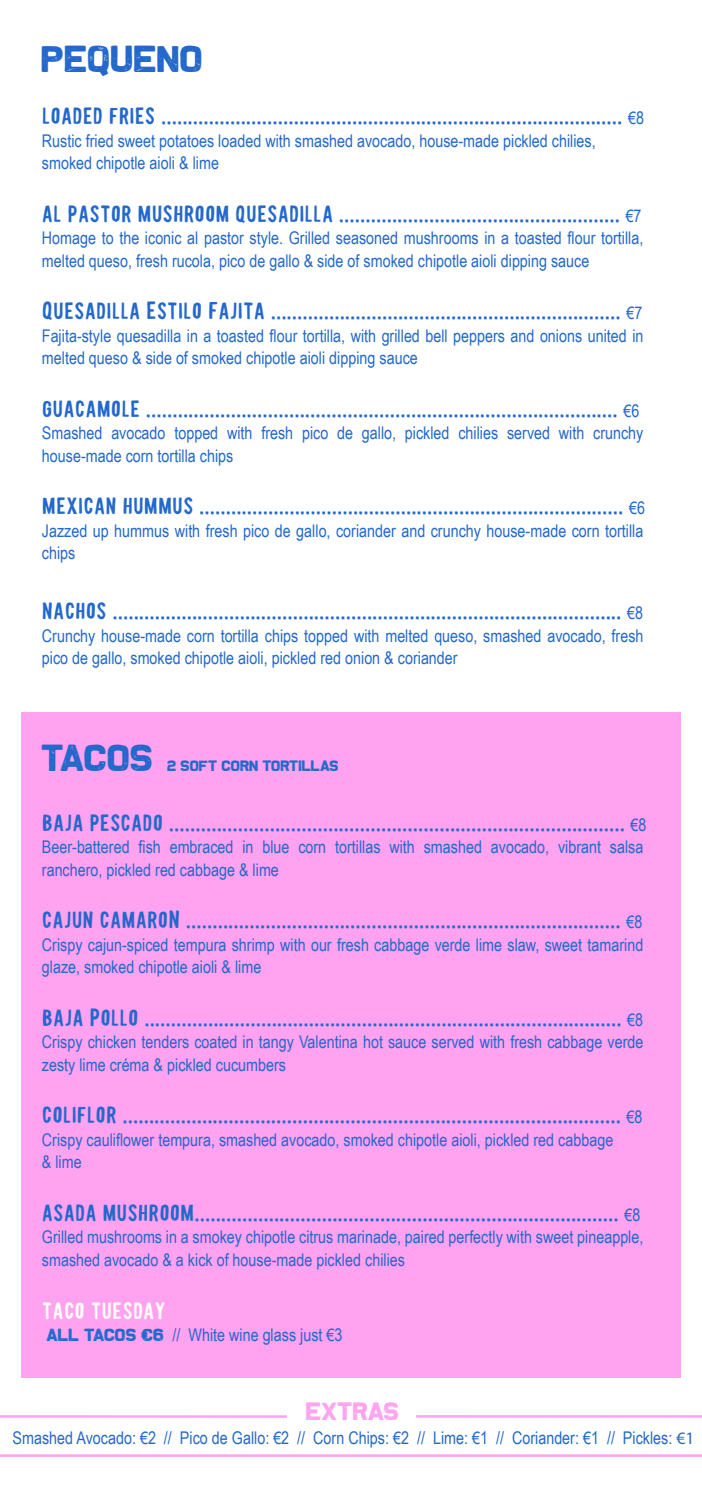
<style>
.page{position:relative;width:702px;height:1489px;background:#fff}
.page>*{position:absolute;margin:0;border:0;box-sizing:border-box;transform-origin:0 0}
.t1{font:37.5px "The Slugand Lion";color:#2368cc;scale:1.13 1}
.t2{font:25px "California Sunshine Basic";color:#2368cc}
.t3{font:25px "California Sunshine Basic";color:#fff}
.t4{font:25px "The Slugand Lion";color:#ffa2ef;scale:1.13 1}
.t5{font:17.5px/22.5px "Arial Narrow";color:#2368cc}
.t6{font:15px "The Slugand Lion";color:#2368cc;scale:1.13 1}
.s1{font-family:"Arial Narrow";font-size:17.5px}
.s2{font-family:"The Slugand Lion"}
.s3{font-family:"Myriad Pro"}
</style>
<div class="page">
<div style="left:21px;top:712px;width:659px;height:665px;background:#ffa2ef"></div>
<svg style="left:0;top:1415px;width:702px;height:42px"></svg>
<h1 class="t1" style="left:42px;top:39px;width:144px">PEQUENO</h1>
<h2 class="t2" style="left:42px;top:104px;width:603px">LOADED FRIES ....................................................................................... <span class="s1">€8</span></h2>
<p class="t5" style="left:42px;top:128px;width:555px">Rustic fried sweet potatoes loaded with smashed avocado, house-made pickled chilies, smoked chipotle aioli &amp; lime</p>
<h2 class="t2" style="left:42px;top:202px;width:601px">AL PASTOR MUSHROOM QUESADILLA ..................................................... <span class="s1">€7</span></h2>
<p class="t5" style="left:42px;top:226px;width:603px">Homage to the iconic al pastor style. Grilled seasoned mushrooms in a toasted flour tortilla, melted queso, fresh rucola, pico de gallo &amp; side of smoked chipotle aioli dipping sauce</p>
<h2 class="t2" style="left:42px;top:299px;width:602px">QUESADILLA ESTILO FAJITA .................................................................. <span class="s1">€7</span></h2>
<p class="t5" style="left:42px;top:323px;width:603px">Fajita-style quesadilla in a toasted flour tortilla, with grilled bell peppers and onions united in melted queso &amp; side of smoked chipotle aioli dipping sauce</p>
<h2 class="t2" style="left:42px;top:397px;width:599px">GUACAMOLE ......................................................................................... <span class="s1">€6</span></h2>
<p class="t5" style="left:42px;top:421px;width:603px">Smashed avocado topped with fresh pico de gallo, pickled chilies served with crunchy house-made corn tortilla chips</p>
<h2 class="t2" style="left:42px;top:494px;width:604px">MEXICAN HUMMUS ................................................................................ <span class="s1">€6</span></h2>
<p class="t5" style="left:42px;top:518px;width:603px">Jazzed up hummus with fresh pico de gallo, coriander and crunchy house-made corn tortilla chips</p>
<h2 class="t2" style="left:42px;top:599px;width:602px">NACHOS ................................................................................................ <span class="s1">€8</span></h2>
<p class="t5" style="left:42px;top:623px;width:603px">Crunchy house-made corn tortilla chips topped with melted queso, smashed avocado, fresh pico de gallo, smoked chipotle aioli, pickled red onion &amp; coriander</p>
<h1 class="t1" style="left:42px;top:737px;width:100px">TACOS</h1>
<p class="t6" style="left:167px;top:757px;width:153px">2 SOFT CORN TORTILLAS</p>
<h2 class="t2" style="left:42px;top:810px;width:606px">BAJA PESCADO ...................................................................................... <span class="s1">€8</span></h2>
<p class="t5" style="left:42px;top:835px;width:603px">Beer-battered fish embraced in blue corn tortillas with smashed avocado, vibrant salsa ranchero, pickled red cabbage &amp; lime</p>
<h2 class="t2" style="left:42px;top:908px;width:602px">CAJUN CAMARON .................................................................................. <span class="s1">€8</span></h2>
<p class="t5" style="left:42px;top:932px;width:603px">Crispy cajun-spiced tempura shrimp with our fresh cabbage verde lime slaw, sweet tamarind glaze, smoked chipotle aioli &amp; lime</p>
<h2 class="t2" style="left:42px;top:1005px;width:603px">BAJA POLLO .......................................................................................... <span class="s1">€8</span></h2>
<p class="t5" style="left:42px;top:1030px;width:603px">Crispy chicken tenders coated in tangy Valentina hot sauce served with fresh cabbage verde zesty lime créma &amp; pickled cucumbers</p>
<h2 class="t2" style="left:42px;top:1103px;width:602px">COLIFLOR .............................................................................................. <span class="s1">€8</span></h2>
<p class="t5" style="left:42px;top:1127px;width:573px">Crispy cauliflower tempura, smashed avocado, smoked chipotle aioli, pickled red cabbage &amp; lime</p>
<h2 class="t2" style="left:42px;top:1200px;width:600px">ASADA MUSHROOM................................................................................ <span class="s1">€8</span></h2>
<p class="t5" style="left:42px;top:1225px;width:603px">Grilled mushrooms in a smokey chipotle citrus marinade, paired perfectly with sweet pineapple, smashed avocado &amp; a kick of house-made pickled chilies</p>
<h2 class="t3" style="left:42px;top:1298px;width:126px">TACO TUESDAY</h2>
<p class="t5" style="left:47px;top:1322px;width:297px"><span class="s2">ALL TACOS €6</span> // White wine glass just €3</p>
<h2 class="t4" style="left:306px;top:1396px;width:84px">EXTRAS</h2>
<p class="t5" style="left:13px;top:1425px;width:683px">Smashed Avocado: €2 // Pico de Gallo: €2 // Corn Chips: €2 // Lime: €1 // Coriander: €1 // Pickles: <span class="s3">€1</span></p>
</div>
